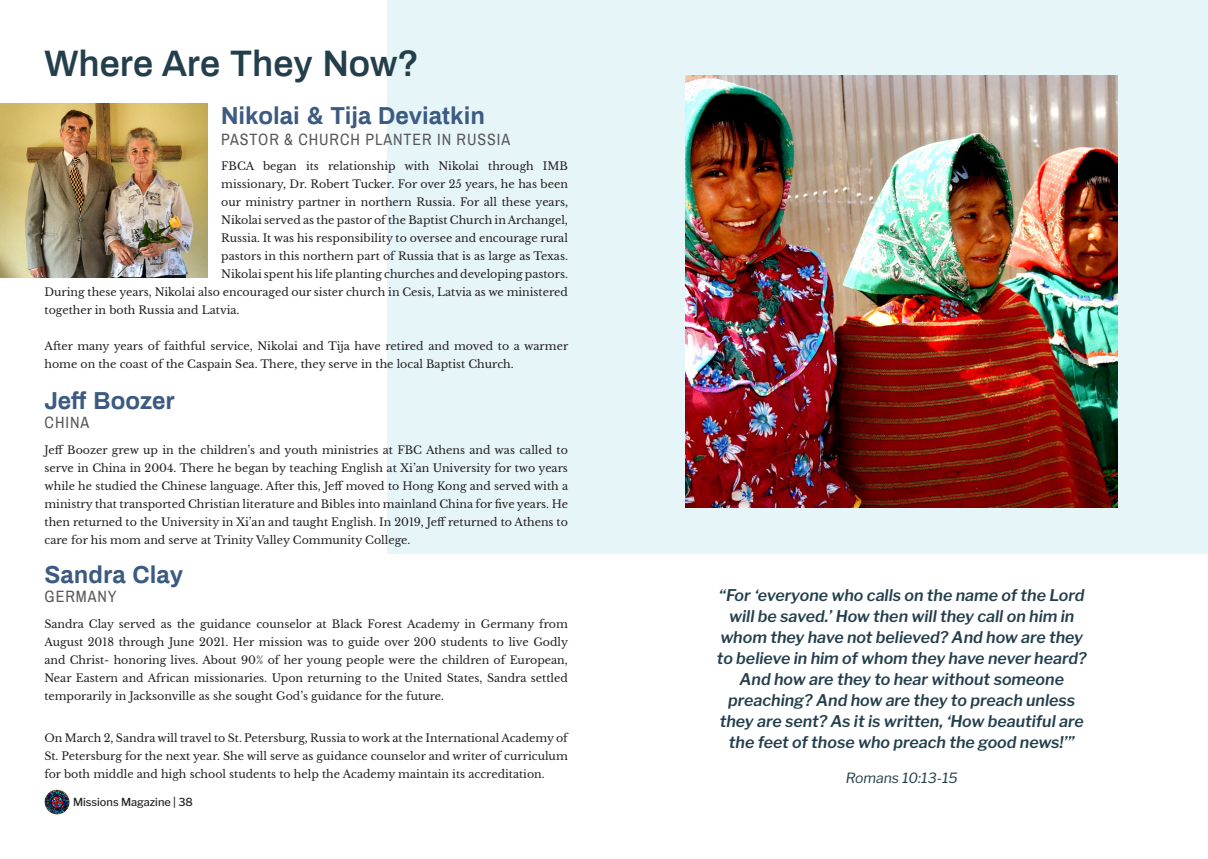
<style>
.page{position:relative;width:1208px;height:859px;background:#fff}
.page>*{position:absolute;margin:0;border:0;box-sizing:border-box;transform-origin:0 0}
.t1{font:600 36px "Archivo";color:#243f4c}
.t2{font:700 24px "Archivo";color:#3d5b81}
.t3{font:italic 600 16px/21px "Libre Franklin";color:#243f4c;text-align:center}
.t4{font:16px "Archivo Narrow";letter-spacing:.06em;color:#57585a}
.t5{font:italic 14px "Libre Franklin";color:#243f4c}
.t6{font:11px/18px "Libre Baskerville";color:#231f20;text-align:justify}
.t7{font:500 11px "Libre Franklin";color:#231f20}
</style>
<div class="page">
<img style="left:45px;top:789px;width:25px;height:25px;border-radius:13px">
<div style="left:388px;top:0;width:820px;height:554px;background:#e5f5f8"></div>
<img style="left:0;top:103px;width:208px;height:174px">
<img style="left:686px;top:76px;width:431px;height:431px">
<h1 class="t1" style="left:45px;top:37px;width:376px">Where Are They Now?</h1>
<h2 class="t2" style="left:221px;top:98px;width:265px">Nikolai &amp; Tija Deviatkin</h2>
<h3 class="t4" style="left:221px;top:128px;width:290px">PASTOR &amp; CHURCH PLANTER IN RUSSIA</h3>
<p class="t6" style="left:221px;top:157px;width:348px">FBCA began its relationship with Nikolai through IMB</p>
<p class="t6" style="left:221px;top:175px;width:348px">missionary, Dr. Robert Tucker. For over 25 years, he has been</p>
<p class="t6" style="left:221px;top:193px;width:348px">our ministry partner in northern Russia. For all these years,</p>
<p class="t6" style="left:221px;top:211px;width:348px">Nikolai served as the pastor of the Baptist Church in Archangel,</p>
<p class="t6" style="left:221px;top:229px;width:348px">Russia. It was his responsibility to oversee and encourage rural</p>
<p class="t6" style="left:221px;top:247px;width:348px">pastors in this northern part of Russia that is as large as Texas.</p>
<p class="t6" style="left:221px;top:265px;width:348px">Nikolai spent his life planting churches and developing pastors.</p>
<p class="t6" style="left:45px;top:283px;width:525px">During these years, Nikolai also encouraged our sister church in Cesis, Latvia as we ministered</p>
<p class="t6" style="left:45px;top:301px;width:196px">together in both Russia and Latvia.</p>
<p class="t6" style="left:45px;top:337px;width:525px">After many years of faithful service, Nikolai and Tija have retired and moved to a warmer home on the coast of the Caspain Sea. There, they serve in the local Baptist Church.</p>
<h2 class="t2" style="left:45px;top:383px;width:132px">Jeff Boozer</h2>
<h3 class="t4" style="left:45px;top:411px;width:46px">CHINA</h3>
<p class="t6" style="left:45px;top:441px;width:525px">Jeff Boozer grew up in the children’s and youth ministries at FBC Athens and was called to serve in China in 2004. There he began by teaching English at Xi’an University for two years while he studied the Chinese language. After this, Jeff moved to Hong Kong and served with a ministry that transported Christian literature and Bibles into mainland China for five years. He then returned to the University in Xi’an and taught English. In 2019, Jeff returned to Athens to care for his mom and serve at Trinity Valley Community College.</p>
<h2 class="t2" style="left:45px;top:557px;width:140px">Sandra Clay</h2>
<h3 class="t4" style="left:45px;top:585px;width:74px">GERMANY</h3>
<p class="t6" style="left:44px;top:615px;width:525px">Sandra Clay served as the guidance counselor at Black Forest Academy in Germany from August 2018 through June 2021. Her mission was to guide over 200 students to live Godly and Christ- honoring lives. About 90% of her young people were the children of European, Near Eastern and African missionaries. Upon returning to the United States, Sandra settled temporarily in Jacksonville as she sought God’s guidance for the future.</p>
<p class="t6" style="left:44px;top:729px;width:525px">On March 2, Sandra will travel to St. Petersburg, Russia to work at the International Academy of St. Petersburg for the next year. She will serve as guidance counselor and writer of curriculum for both middle and high school students to help the Academy maintain its accreditation.</p>
<p class="t7" style="left:73px;top:793px;width:121px">Missions Magazine | 38</p>
<p class="t3" style="left:717px;top:583px;width:371px">“For ‘everyone who calls on the name of the Lord will be saved.’ How then will they call on him in whom they have not believed? And how are they to believe in him of whom they have never heard?<br>And how are they to hear without someone preaching? And how are they to preach unless they are sent? As it is written, ‘How beautiful are the feet of those who preach the good news!’”</p>
<p class="t5" style="left:845px;top:767px;width:113px">Romans 10:13-15</p>
</div>
